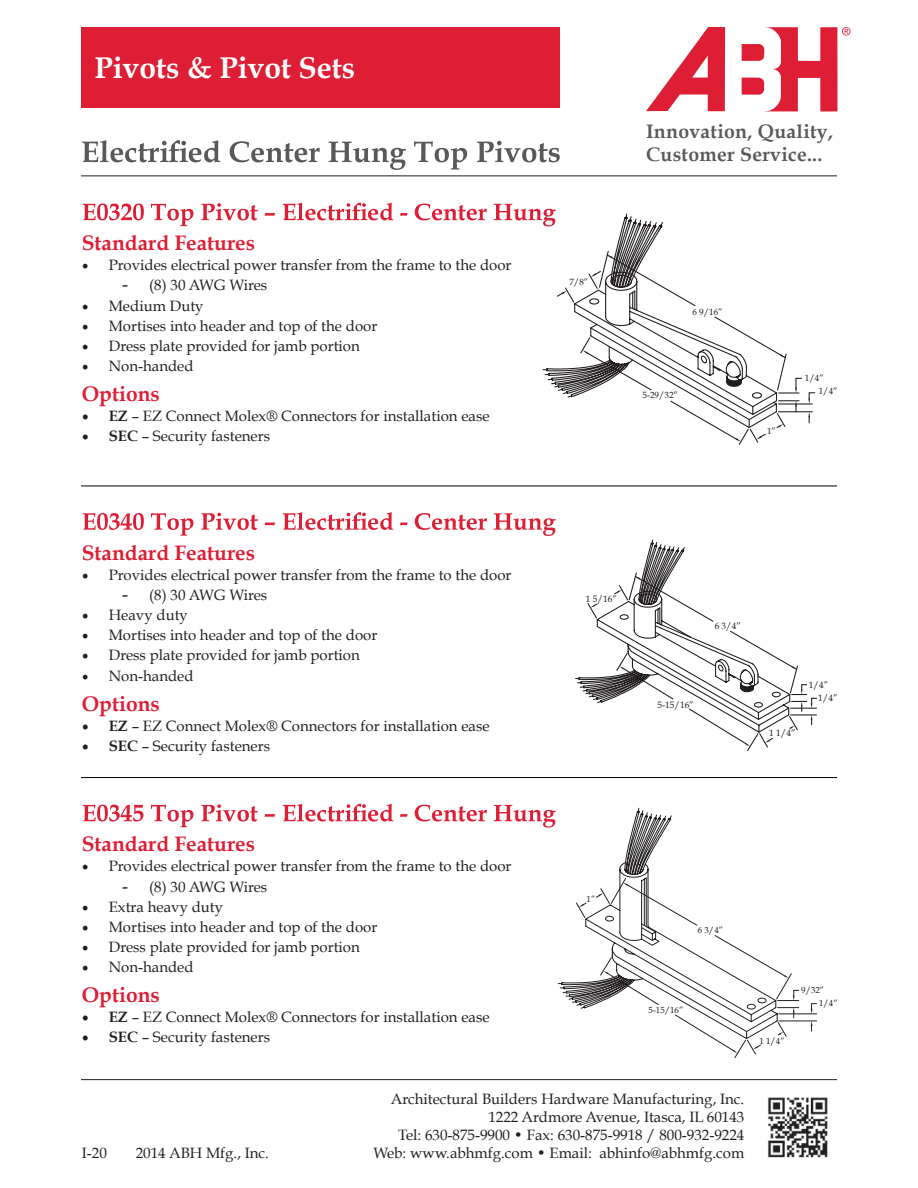
<style>
.page{position:relative;width:918px;height:1188px;background:#fff}
.page>*{position:absolute;margin:0;border:0;box-sizing:border-box;transform-origin:0 0}
.t1{font:700 30px "Book Antiqua";color:#fff}
.t2{font:700 21px "Book Antiqua";color:#dd1e35}
.t3{font:700 19.5px/23.4px "Book Antiqua";letter-spacing:.015em;color:#58595b}
.t4{font:15px/18px "Book Antiqua";color:#231f20;text-align:right}
.t5{font:9.3px/14px "Book Antiqua";color:#231f20}
.t6{font:9px "Book Antiqua";color:#231f20}
.t7{font:8.85px "Book Antiqua";color:#231f20}
.s1{font-family:"Minion Pro";font-size:18px}
.s2{font-size:18px}
.s3{font-family:"Minion Pro";font-weight:700;font-size:18px}
.s4{font-weight:700}
</style>
<div class="page">
<hr style="left:81px;top:1079px;width:756px;height:1px;background:#231f20">
<img style="left:768px;top:1097px;width:60px;height:61px">
<div style="left:81px;top:27px;width:478px;height:81px;background:#dd1e35"></div>
<svg style="left:646px;top:27px;width:79px;height:84px"></svg>
<svg style="left:742px;top:27px;width:109px;height:85px"></svg>
<hr style="left:81px;top:176px;width:756px;height:1px;background:#231f20">
<svg style="left:83px;top:203px;width:473px;height:23px"></svg>
<svg style="left:83px;top:512px;width:473px;height:24px"></svg>
<hr style="left:81px;top:486px;width:756px;height:1px;background:#000">
<hr style="left:81px;top:777px;width:756px;height:1px;background:#000">
<svg style="left:718px;top:377px;width:98px;height:68px"></svg>
<svg style="left:542px;top:213px;width:245px;height:216px"></svg>
<svg style="left:575px;top:539px;width:242px;height:212px"></svg>
<svg style="left:82px;top:140px;width:478px;height:30px"></svg>
<svg style="left:83px;top:804px;width:735px;height:254px"></svg>
<h1 class="t1" style="left:94px;top:51px;width:262px">Pivots &amp; Pivot Sets</h1>
<h2 class="t2" style="left:82px;top:231px;width:175px">Standard Features</h2>
<p class="t4" style="left:82px;top:256px;width:431px"><span class="s1">•</span> Provides electrical power transfer from the frame to the door</p>
<p class="t4" style="left:122px;top:276px;width:146px"><span class="s2">-</span> (8) 30 AWG Wires</p>
<p class="t4" style="left:82px;top:297px;width:123px"><span class="s1">•</span> Medium Duty</p>
<p class="t4" style="left:82px;top:317px;width:297px"><span class="s1">•</span> Mortises into header and top of the door</p>
<p class="t4" style="left:82px;top:337px;width:280px"><span class="s1">•</span> Dress plate provided for jamb portion</p>
<p class="t4" style="left:82px;top:357px;width:113px"><span class="s1">•</span> Non-handed</p>
<h2 class="t2" style="left:82px;top:382px;width:80px">Options</h2>
<p class="t4" style="left:82px;top:407px;width:409px"><span class="s3">•</span> <span class="s4">EZ</span> – EZ Connect Molex® Connectors for installation ease</p>
<p class="t4" style="left:82px;top:427px;width:190px"><span class="s3">•</span> <span class="s4">SEC</span> – Security fasteners</p>
<h2 class="t2" style="left:82px;top:540px;width:175px">Standard Features</h2>
<p class="t4" style="left:82px;top:566px;width:431px"><span class="s1">•</span> Provides electrical power transfer from the frame to the door</p>
<p class="t4" style="left:122px;top:586px;width:146px"><span class="s2">-</span> (8) 30 AWG Wires</p>
<p class="t4" style="left:82px;top:606px;width:108px"><span class="s1">•</span> Heavy duty</p>
<p class="t4" style="left:82px;top:626px;width:297px"><span class="s1">•</span> Mortises into header and top of the door</p>
<p class="t4" style="left:82px;top:646px;width:280px"><span class="s1">•</span> Dress plate provided for jamb portion</p>
<p class="t4" style="left:82px;top:666px;width:113px"><span class="s1">•</span> Non-handed</p>
<h2 class="t2" style="left:82px;top:691px;width:80px">Options</h2>
<p class="t4" style="left:82px;top:717px;width:409px"><span class="s3">•</span> <span class="s4">EZ</span> – EZ Connect Molex® Connectors for installation ease</p>
<p class="t4" style="left:82px;top:737px;width:190px"><span class="s3">•</span> <span class="s4">SEC</span> – Security fasteners</p>
<h2 class="t2" style="left:82px;top:832px;width:175px">Standard Features</h2>
<p class="t4" style="left:82px;top:857px;width:431px"><span class="s1">•</span> Provides electrical power transfer from the frame to the door</p>
<p class="t4" style="left:122px;top:877px;width:146px"><span class="s2">-</span> (8) 30 AWG Wires</p>
<p class="t4" style="left:82px;top:898px;width:143px"><span class="s1">•</span> Extra heavy duty</p>
<p class="t4" style="left:82px;top:918px;width:297px"><span class="s1">•</span> Mortises into header and top of the door</p>
<p class="t4" style="left:82px;top:938px;width:280px"><span class="s1">•</span> Dress plate provided for jamb portion</p>
<p class="t4" style="left:82px;top:958px;width:113px"><span class="s1">•</span> Non-handed</p>
<h2 class="t2" style="left:82px;top:983px;width:80px">Options</h2>
<p class="t4" style="left:82px;top:1008px;width:409px"><span class="s3">•</span> <span class="s4">EZ</span> – EZ Connect Molex® Connectors for installation ease</p>
<p class="t4" style="left:82px;top:1028px;width:190px"><span class="s3">•</span> <span class="s4">SEC</span> – Security fasteners</p>
<p class="t6" style="left:569px;top:277px;width:21px">7/8”</p>
<h3 class="t3" style="left:646px;top:119px;width:188px">Innovation, Quality,<br>Customer Service...</h3>
<p class="t6" style="left:692px;top:306px;width:32px">6 9/16”</p>
<p class="t6" style="left:643px;top:390px;width:37px">5-29/32”</p>
<p class="t6" style="left:767px;top:425px;width:11px">1”</p>
<p class="t6" style="left:805px;top:372px;width:21px">1/4”</p>
<p class="t6" style="left:819px;top:385px;width:21px">1/4”</p>
<p class="t5" style="left:586px;top:592px;width:33px">1 5/16”</p>
<p class="t5" style="left:715px;top:619px;width:28px">6 3/4”</p>
<p class="t5" style="left:657px;top:698px;width:38px">5-15/16”</p>
<p class="t5" style="left:769px;top:726px;width:28px">1 1/4”</p>
<p class="t5" style="left:818px;top:677px;width:21px;text-indent:-9px">1/4”<br>1/4”</p>
<p class="t7" style="left:587px;top:894px;width:10px">1”</p>
<p class="t7" style="left:698px;top:924px;width:27px">6 3/4”</p>
<p class="t7" style="left:649px;top:1004px;width:36px">5-15/16”</p>
<p class="t7" style="left:760px;top:1036px;width:27px">1 1/4”</p>
<p class="t7" style="left:801px;top:985px;width:25px">9/32”</p>
<p class="t7" style="left:819px;top:998px;width:20px">1/4”</p>
<p class="t4" style="left:82px;top:1144px;width:27px">I-20</p>
<p class="t4" style="left:136px;top:1144px;width:135px">2014 ABH Mfg., Inc.</p>
<p class="t4" style="left:373px;top:1090px;width:372px">Architectural Builders Hardware Manufacturing, Inc.<br>1222 Ardmore Avenue, Itasca, IL 60143<br>Tel: 630-875-9900 • Fax: 630-875-9918 / 800-932-9224<br>Web: www.abhmfg.com • Email: abhinfo@abhmfg.com</p>
</div>
